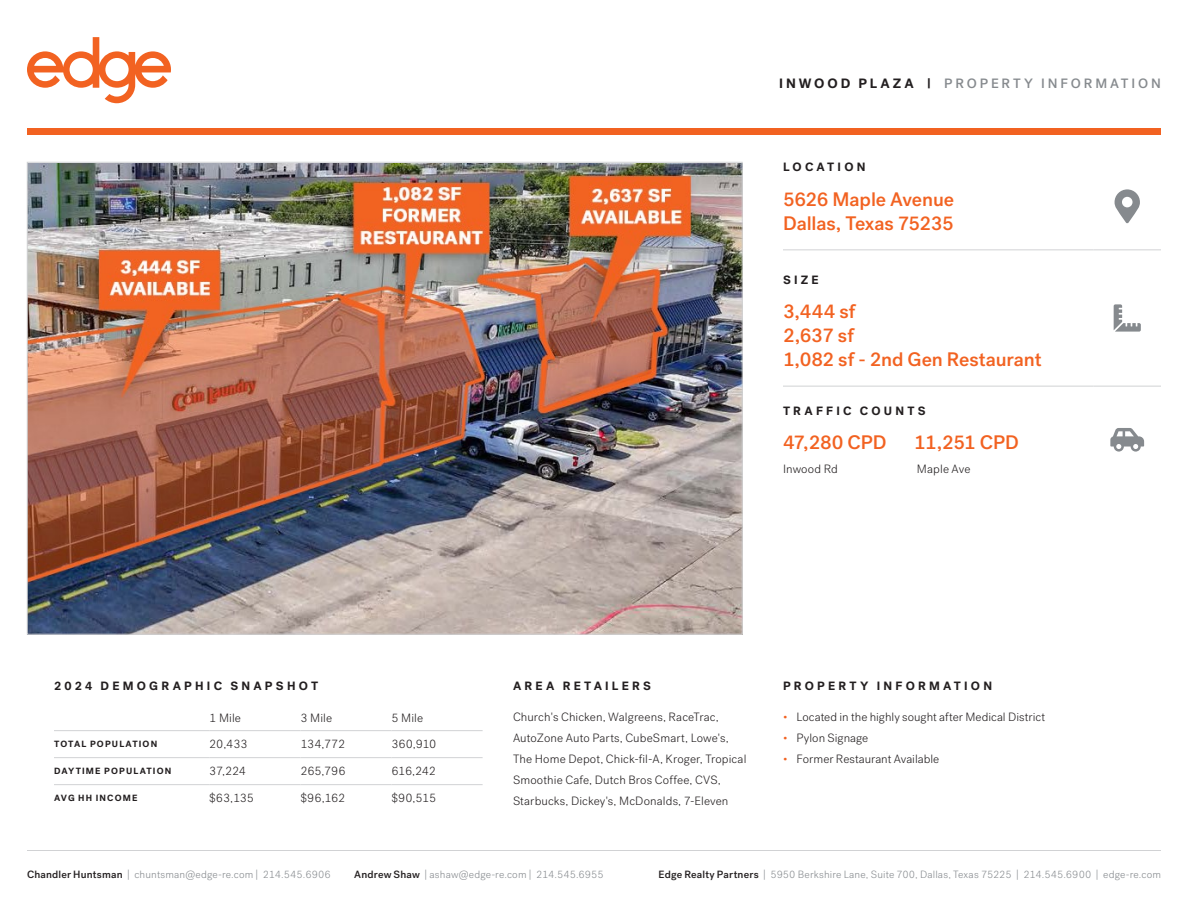
<style>
.page{position:relative;width:1188px;height:918px;background:#fff}
.page>*{position:absolute;margin:0;border:0;box-sizing:border-box;transform-origin:0 0}
.Property_Info-SPECS{font:500 19.5px "Post Grotesk";letter-spacing:-.005em;color:#f26221}
.Cover_Page-TITLE{font:500 13.5px "Post Grotesk";letter-spacing:.21em;color:#868a8e}
.Property_Info-BODY{font:300 12px/21px "Post Grotesk";letter-spacing:.005em;color:#231f20}
.Property_Info-HEADING{font:700 12px "Post Grotesk";letter-spacing:.265em;color:#231f20}
.Property_Info-SPECS-2{font:300 12px "Post Grotesk";letter-spacing:.005em;color:#231f20}
.t1{font:300 10.5px "Post Grotesk";letter-spacing:.01em;color:#868a8e}
.Property_Info-SUBHEAD{font:700 9px "Post Grotesk";letter-spacing:.125em;color:#231f20}
.s1{font-weight:700;color:#231f20}
.s2{color:#f26221}
.s3{font-weight:500;color:#231f20}
</style>
<div class="page">
<svg style="left:27px;top:37px;width:144px;height:66px"></svg>
<hr style="left:27px;top:850px;width:1134px;height:1px;background:#d1d2d4">
<div style="left:27px;top:128px;width:1134px;height:7px;background:#f26221"></div>
<img style="left:29px;top:164px;width:711px;height:468px">
<hr style="left:54px;top:730px;width:155px;height:1px;background:#d1d2d4">
<hr style="left:209px;top:730px;width:91px;height:1px;background:#d1d2d4">
<hr style="left:300px;top:730px;width:92px;height:1px;background:#d1d2d4">
<hr style="left:392px;top:730px;width:91px;height:1px;background:#d1d2d4">
<hr style="left:54px;top:757px;width:155px;height:1px;background:#d1d2d4">
<hr style="left:209px;top:757px;width:91px;height:1px;background:#d1d2d4">
<hr style="left:300px;top:757px;width:92px;height:1px;background:#d1d2d4">
<hr style="left:392px;top:757px;width:91px;height:1px;background:#d1d2d4">
<hr style="left:54px;top:784px;width:155px;height:1px;background:#d1d2d4">
<hr style="left:209px;top:784px;width:91px;height:1px;background:#d1d2d4">
<hr style="left:300px;top:784px;width:92px;height:1px;background:#d1d2d4">
<hr style="left:392px;top:784px;width:91px;height:1px;background:#d1d2d4">
<hr style="left:783px;top:250px;width:311px;height:1px;background:#d1d2d4">
<hr style="left:1094px;top:250px;width:67px;height:1px;background:#d1d2d4">
<hr style="left:783px;top:386px;width:311px;height:1px;background:#d1d2d4">
<hr style="left:1094px;top:386px;width:67px;height:1px;background:#d1d2d4">
<svg style="left:1115px;top:189px;width:25px;height:34px"></svg>
<svg style="left:1114px;top:304px;width:27px;height:28px"></svg>
<svg style="left:1110px;top:428px;width:34px;height:24px"></svg>
<p class="Cover_Page-TITLE" style="left:779px;top:75px;width:383px"><span class="s1">INWOOD PLAZA |</span> PROPERTY INFORMATION</p>
<p class="Property_Info-HEADING" style="left:783px;top:160px;width:84px">LOCATION</p>
<p class="Property_Info-SPECS" style="left:783px;top:187px;width:173px">5626 Maple Avenue</p>
<p class="Property_Info-SPECS" style="left:783px;top:211px;width:172px">Dallas, Texas 75235</p>
<p class="Property_Info-HEADING" style="left:783px;top:272px;width:37px">SIZE</p>
<p class="Property_Info-SPECS" style="left:783px;top:299px;width:74px">3,444 sf</p>
<p class="Property_Info-SPECS" style="left:783px;top:323px;width:73px">2,637 sf</p>
<p class="Property_Info-SPECS" style="left:783px;top:347px;width:260px">1,082 sf - 2nd Gen Restaurant</p>
<p class="Property_Info-HEADING" style="left:783px;top:403px;width:144px">TRAFFIC COUNTS</p>
<p class="Property_Info-SPECS" style="left:783px;top:430px;width:105px">47,280 CPD</p>
<p class="Property_Info-SPECS" style="left:914px;top:430px;width:106px">11,251 CPD</p>
<p class="Property_Info-SPECS-2" style="left:783px;top:462px;width:56px">Inwood Rd</p>
<p class="Property_Info-SPECS-2" style="left:917px;top:462px;width:55px">Maple Ave</p>
<p class="Property_Info-HEADING" style="left:54px;top:678px;width:266px">2024 DEMOGRAPHIC SNAPSHOT</p>
<p class="Property_Info-BODY" style="left:209px;top:708px;width:33px">1 Mile</p>
<p class="Property_Info-BODY" style="left:300px;top:708px;width:33px">3 Mile</p>
<p class="Property_Info-BODY" style="left:392px;top:708px;width:33px">5 Mile</p>
<p class="Property_Info-SUBHEAD" style="left:54px;top:738px;width:105px">TOTAL POPULATION</p>
<p class="Property_Info-BODY" style="left:209px;top:734px;width:40px">20,433</p>
<p class="Property_Info-BODY" style="left:300px;top:734px;width:46px">134,772</p>
<p class="Property_Info-BODY" style="left:392px;top:734px;width:47px">360,910</p>
<p class="Property_Info-SUBHEAD" style="left:54px;top:765px;width:119px">DAYTIME POPULATION</p>
<p class="Property_Info-BODY" style="left:209px;top:761px;width:38px">37,224</p>
<p class="Property_Info-BODY" style="left:300px;top:761px;width:47px">265,796</p>
<p class="Property_Info-BODY" style="left:392px;top:761px;width:46px">616,242</p>
<p class="Property_Info-SUBHEAD" style="left:54px;top:793px;width:85px">AVG HH INCOME</p>
<p class="Property_Info-BODY" style="left:209px;top:788px;width:46px">$63,135</p>
<p class="Property_Info-BODY" style="left:300px;top:788px;width:46px">$96,162</p>
<p class="Property_Info-BODY" style="left:392px;top:788px;width:46px">$90,515</p>
<p class="Property_Info-HEADING" style="left:513px;top:678px;width:139px">AREA RETAILERS</p>
<p class="Property_Info-BODY" style="left:513px;top:707px;width:235px">Church's Chicken, Walgreens, RaceTrac, AutoZone Auto Parts, CubeSmart, Lowe's, The Home Depot, Chick-fil-A, Kroger, Tropical Smoothie Cafe, Dutch Bros Coffee, CVS, Starbucks, Dickey's, McDonalds, 7-Eleven</p>
<p class="Property_Info-HEADING" style="left:783px;top:678px;width:211px">PROPERTY INFORMATION</p>
<p class="Property_Info-BODY" style="left:783px;top:707px;width:264px"><span class="s2">•</span> Located in the highly sought after Medical District</p>
<p class="Property_Info-BODY" style="left:783px;top:728px;width:87px"><span class="s2">•</span> Pylon Signage</p>
<p class="Property_Info-BODY" style="left:783px;top:749px;width:158px"><span class="s2">•</span> Former Restaurant Available</p>
<p class="t1" style="left:27px;top:868px;width:305px"><span class="s3">Chandler Huntsman</span> | chuntsman@edge-re.com | 214.545.6906</p>
<p class="t1" style="left:354px;top:868px;width:251px"><span class="s3">Andrew Shaw</span> | ashaw@edge-re.com | 214.545.6955</p>
<p class="t1" style="left:659px;top:868px;width:504px"><span class="s3">Edge Realty Partners</span> | 5950 Berkshire Lane, Suite 700, Dallas, Texas 75225 | 214.545.6900 | edge-re.com</p>
</div>
